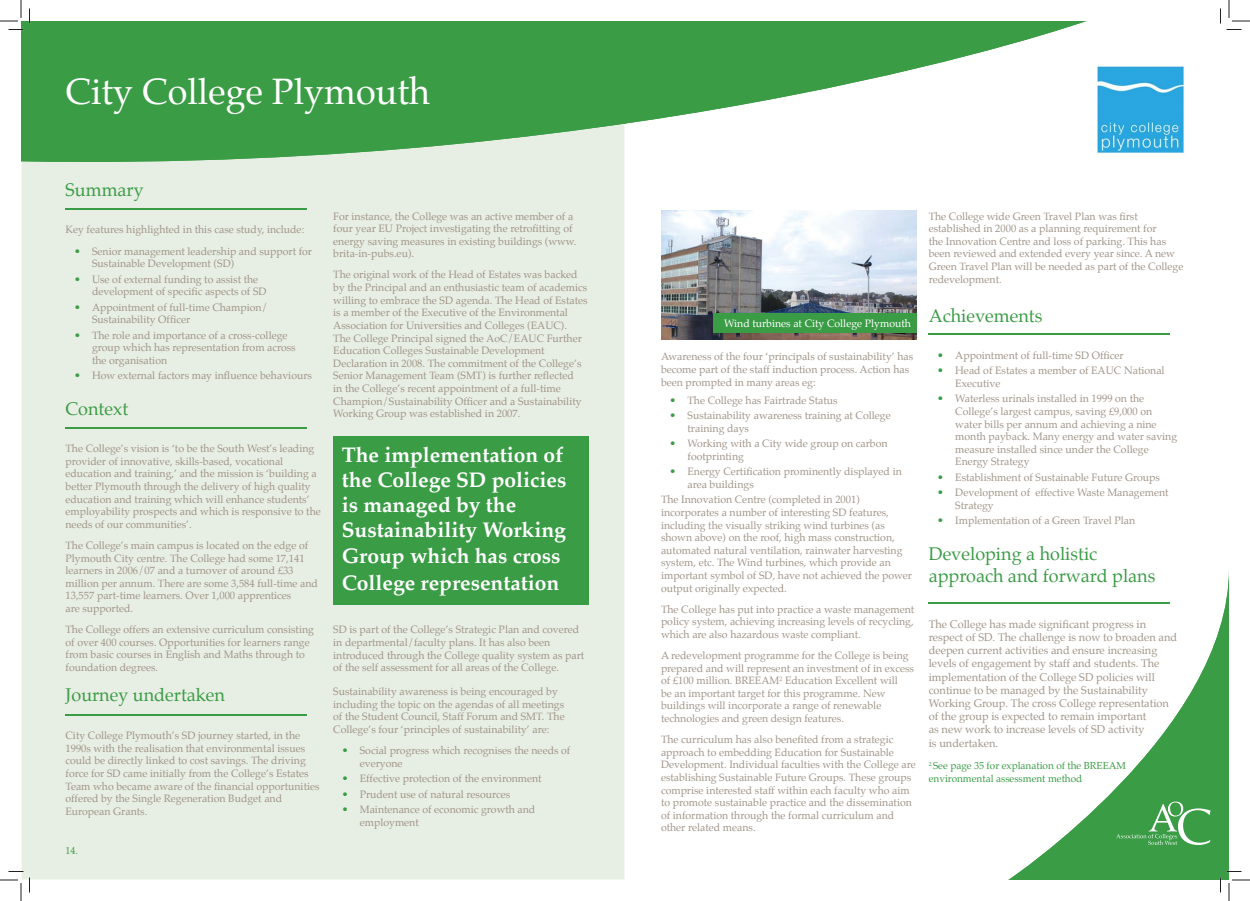
<style>
.page{position:relative;width:1250px;height:901px;background:#fff}
.page>*{position:absolute;margin:0;border:0;box-sizing:border-box;transform-origin:0 0}
.t1{font:36px "Palatino";color:#fff}
.t2{font:700 21px/25.2px "Palatino";color:#fff}
.t3{font:18px/21.6px "Palatino";color:#3b9c46}
.t4{font:11px/13.2px "Palatino";color:#a19589}
.t5{font:10.5px/12.6px "Palatino";color:#a19589}
.t6{font:10.5px "Palatino";color:#fff}
.t7{font:10px/12.6px "Palatino";color:#3b9c46}
.s1{font-size:11px;color:#3b9c46}
</style>
<div class="page">
<div style="left:22px;top:173px;width:602px;height:706px;background:#e7eee3"></div>
<div style="left:66px;top:847px;width:11px;height:7px;background:#e7eee3"></div>
<hr style="left:66px;top:208px;width:240px;height:1px;background:#3b9c46">
<hr style="left:66px;top:427px;width:240px;height:1px;background:#3b9c46">
<hr style="left:66px;top:714px;width:240px;height:1px;background:#3b9c46">
<svg style="left:1008px;top:571px;width:221px;height:309px"></svg>
<svg style="left:1116px;top:802px;width:94px;height:43px;background:#57aa60"></svg>
<svg style="left:21px;top:21px;width:1065px;height:152px;fill:#3b9c46"></svg>
<hr style="left:928px;top:334px;width:241px;height:1px;background:#3b9c46">
<hr style="left:928px;top:602px;width:241px;height:1px;background:#3b9c46">
<img style="left:661px;top:211px;width:255px;height:128px">
<img style="left:1096px;top:66px;width:88px;height:87px">
<div style="left:333px;top:436px;width:256px;height:169px;background:#3b9c46"></div>
<div style="left:713px;top:313px;width:203px;height:20px;background:#3b9c46"></div>
<svg style="left:0;top:0;width:30px;height:30px"></svg>
<svg style="left:0;top:871px;width:30px;height:30px"></svg>
<svg style="left:1220px;top:0;width:30px;height:30px"></svg>
<svg style="left:1219px;top:871px;width:31px;height:30px"></svg>
<h1 class="t1" style="left:66px;top:75px;width:366px">City College Plymouth</h1>
<h3 class="t3" style="left:66px;top:181px;width:80px">Summary</h3>
<p class="t5" style="left:66px;top:224px;width:240px">Key features highlighted in this case study, include:</p>
<p class="t5" style="left:92px;top:245px;width:222px;text-indent:-18px"><span class="s1">•</span> Senior management leadership and support for<br>Sustainable Development (SD)</p>
<p class="t5" style="left:92px;top:273px;width:176px;text-indent:-18px"><span class="s1">•</span> Use of external funding to assist the development of specific aspects of SD</p>
<p class="t5" style="left:92px;top:301px;width:177px;text-indent:-18px"><span class="s1">•</span> Appointment of full-time Champion/<br>Sustainability Officer</p>
<p class="t5" style="left:92px;top:329px;width:205px;text-indent:-18px"><span class="s1">•</span> The role and importance of a cross-college group which has representation from across the organisation</p>
<p class="t5" style="left:74px;top:370px;width:239px"><span class="s1">•</span> How external factors may influence behaviours</p>
<h3 class="t3" style="left:66px;top:399px;width:64px">Context</h3>
<p class="t5" style="left:66px;top:443px;width:257px">The College’s vision is ‘to be the South West’s leading provider of innovative, skills-based, vocational education and training,’ and the mission is ‘building a better Plymouth through the delivery of high quality education and training which will enhance students’ employability prospects and which is responsive to the needs of our communities’.</p>
<p class="t5" style="left:66px;top:540px;width:254px">The College’s main campus is located on the edge of Plymouth City centre. The College had some 17,141 learners in 2006/07 and a turnover of around £33 million per annum. There are some 3,584 full-time and 13,557 part-time learners. Over 1,000 apprentices<br>are supported.</p>
<p class="t5" style="left:66px;top:624px;width:250px">The College offers an extensive curriculum consisting of over 400 courses. Opportunities for learners range from basic courses in English and Maths through to foundation degrees.</p>
<h3 class="t3" style="left:66px;top:685px;width:161px">Journey undertaken</h3>
<p class="t5" style="left:66px;top:730px;width:256px">City College Plymouth’s SD journey started, in the 1990s with the realisation that environmental issues could be directly linked to cost savings. The driving force for SD came initially from the College’s Estates Team who became aware of the financial opportunities offered by the Single Regeneration Budget and European Grants.</p>
<p class="t7" style="left:66px;top:845px;width:14px">14.</p>
<p class="t5" style="left:333px;top:210px;width:245px">For instance, the College was an active member of a four year EU Project investigating the retrofitting of energy saving measures in existing buildings (www. brita-in-pubs.eu).</p>
<p class="t5" style="left:333px;top:269px;width:256px">The original work of the Head of Estates was backed by the Principal and an enthusiastic team of academics willing to embrace the SD agenda. The Head of Estates is a member of the Executive of the Environmental Association for Universities and Colleges (EAUC).<br>The College Principal signed the AoC/EAUC Further Education Colleges Sustainable Development Declaration in 2008. The commitment of the College’s Senior Management Team (SMT) is further reflected<br>in the College’s recent appointment of a full-time Champion/Sustainability Officer and a Sustainability Working Group was established in 2007.</p>
<h2 class="t2" style="left:342px;top:443px;width:226px">The implementation of the College SD policies is managed by the<br>Sustainability Working<br>Group which has cross</h2>
<h2 class="t2" style="left:342px;top:572px;width:219px">College representation</h2>
<p class="t5" style="left:333px;top:624px;width:252px">SD is part of the College’s Strategic Plan and covered in departmental/faculty plans. It has also been introduced through the College quality system as part of the self assessment for all areas of the College.</p>
<p class="t5" style="left:333px;top:686px;width:233px">Sustainability awareness is being encouraged by including the topic on the agendas of all meetings of the Student Council, Staff Forum and SMT. The College’s four ‘principles of sustainability’ are:</p>
<p class="t5" style="left:360px;top:745px;width:212px;text-indent:-18px"><span class="s1">•</span> Social progress which recognises the needs of everyone</p>
<p class="t5" style="left:342px;top:773px;width:201px"><span class="s1">•</span> Effective protection of the environment</p>
<p class="t5" style="left:342px;top:788px;width:170px"><span class="s1">•</span> Prudent use of natural resources</p>
<p class="t5" style="left:360px;top:804px;width:177px;text-indent:-18px"><span class="s1">•</span> Maintenance of economic growth and employment</p>
<p class="t6" style="left:724px;top:319px;width:188px">Wind turbines at City College Plymouth</p>
<p class="t5" style="left:661px;top:351px;width:254px">Awareness of the four ‘principals of sustainability’ has become part of the staff induction process. Action has been prompted in many areas eg:</p>
<p class="t5" style="left:669px;top:395px;width:170px"><span class="s1">•</span> The College has Fairtrade Status</p>
<p class="t5" style="left:687px;top:410px;width:205px;text-indent:-18px"><span class="s1">•</span> Sustainability awareness training at College training days</p>
<p class="t5" style="left:687px;top:438px;width:201px;text-indent:-18px"><span class="s1">•</span> Working with a City wide group on carbon footprinting</p>
<p class="t5" style="left:687px;top:466px;width:216px;text-indent:-18px"><span class="s1">•</span> Energy Certification prominently displayed in area buildings</p>
<p class="t5" style="left:661px;top:494px;width:252px">The Innovation Centre (completed in 2001) incorporates a number of interesting SD features, including the visually striking wind turbines (as shown above) on the roof, high mass construction, automated natural ventilation, rainwater harvesting system, etc. The Wind turbines, which provide an important symbol of SD, have not achieved the power output originally expected.</p>
<p class="t5" style="left:661px;top:603px;width:255px;text-align:justify">The College has put into practice a waste management policy system, achieving increasing levels of recycling, which are also hazardous waste compliant.</p>
<p class="t5" style="left:661px;top:650px;width:254px">A redevelopment programme for the College is being prepared and will represent an investment of in excess of £100 million. BREEAM<sup>2</sup> Education Excellent will<br>be an important target for this programme. New buildings will incorporate a range of renewable technologies and green design features.</p>
<p class="t5" style="left:661px;top:734px;width:256px">The curriculum has also benefited from a strategic approach to embedding Education for Sustainable Development. Individual faculties with the College are establishing Sustainable Future Groups. These groups comprise interested staff within each faculty who aim to promote sustainable practice and the dissemination of information through the formal curriculum and other related means.</p>
<p class="t5" style="left:928px;top:210px;width:256px">The College wide Green Travel Plan was first established in 2000 as a planning requirement for<br>the Innovation Centre and loss of parking. This has been reviewed and extended every year since. A new Green Travel Plan will be needed as part of the College redevelopment.</p>
<h3 class="t3" style="left:928px;top:306px;width:115px">Achievements</h3>
<p class="t5" style="left:937px;top:350px;width:188px"><span class="s1">•</span> Appointment of full-time SD Officer</p>
<p class="t5" style="left:955px;top:365px;width:211px;text-indent:-18px"><span class="s1">•</span> Head of Estates a member of EAUC National<br>Executive</p>
<p class="t5" style="left:955px;top:393px;width:223px;text-indent:-18px"><span class="s1">•</span> Waterless urinals installed in 1999 on the College’s largest campus, saving £9,000 on water bills per annum and achieving a nine month payback. Many energy and water saving measure installed since under the College Energy Strategy</p>
<p class="t5" style="left:937px;top:472px;width:224px"><span class="s1">•</span> Establishment of Sustainable Future Groups</p>
<p class="t5" style="left:955px;top:487px;width:215px;text-indent:-18px"><span class="s1">•</span> Development of effective Waste Management<br>Strategy</p>
<p class="t5" style="left:937px;top:515px;width:200px"><span class="s1">•</span> Implementation of a Green Travel Plan</p>
<h3 class="t3" style="left:928px;top:544px;width:228px">Developing a holistic approach and forward plans</h3>
<p class="t4" style="left:928px;top:618px;width:250px">The College has made significant progress in respect of SD. The challenge is now to broaden and deepen current activities and ensure increasing levels of engagement by staff and students. The implementation of the College SD policies will continue to be managed by the Sustainability Working Group. The cross College representation of the group is expected to remain important<br>as new work to increase levels of SD activity<br>is undertaken.</p>
<p class="t7" style="left:928px;top:760px;width:199px"><sup>2</sup> See page 35 for explanation of the BREEAM environmental assessment method</p>
</div>
